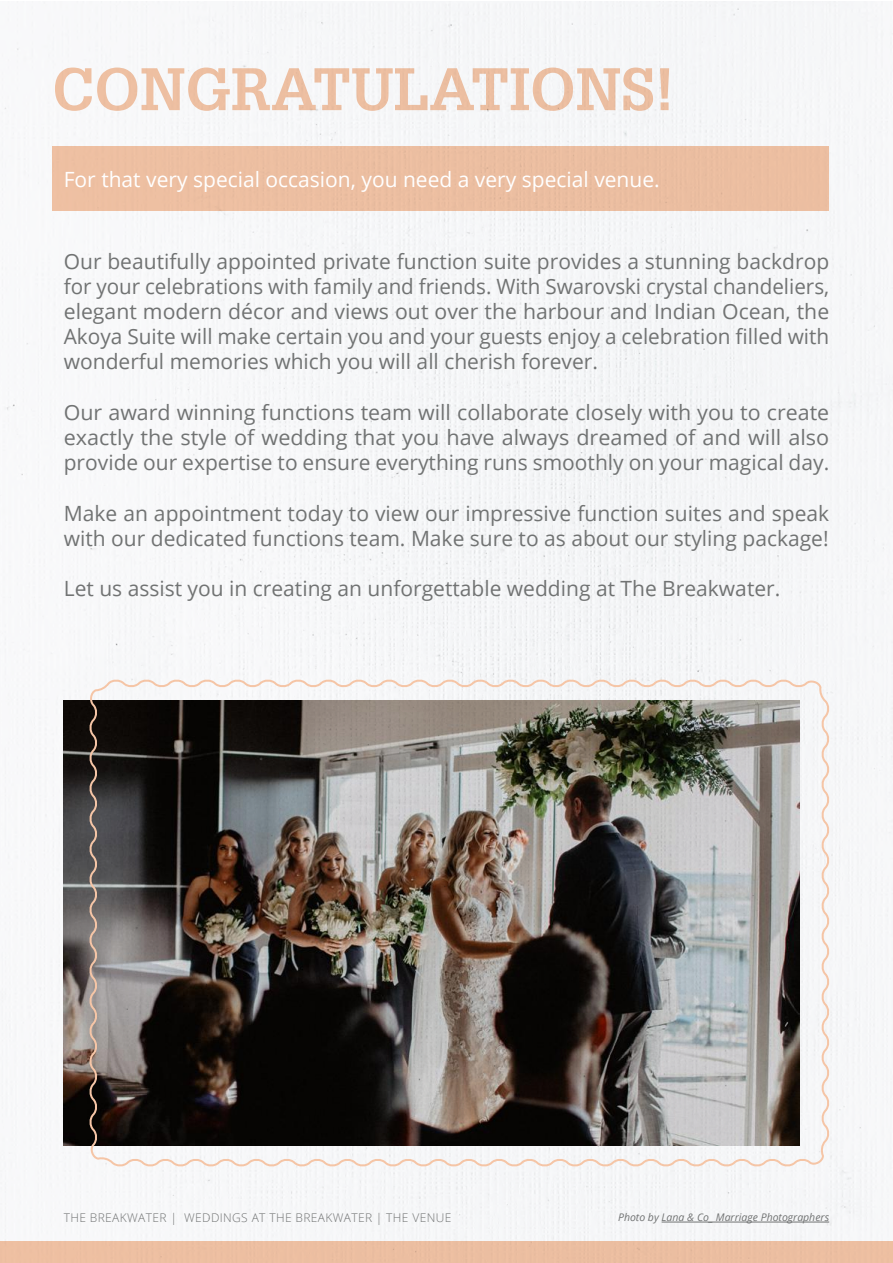
<style>
.page{position:relative;width:893px;height:1263px;background:#fff}
.page>*{position:absolute;margin:0;border:0;box-sizing:border-box;transform-origin:0 0}
.t1{font:700 58.5px "Glypha 65";color:#f5c5a6}
.t2{font:21px/25.2px "Open Sans";color:#717373;text-align:justify}
.t3{font:21px "Open Sans";color:#fff}
.t4{font:300 12px "Open Sans";letter-spacing:.03em;color:#717373}
.t5{font:italic 10.5px "Open Sans";color:#717373}
</style>
<div class="page">
<div style="left:0;top:1px;width:893px;height:1241px;background:#f6f7f8"></div>
<div style="left:52px;top:147px;width:777px;height:64px;background:#ecbea1"></div>
<img style="left:64px;top:701px;width:23px;height:444px">
<img style="left:87px;top:677px;width:745px;height:492px">
<div style="left:0;top:1242px;width:893px;height:21px;background:#ecbea1"></div>
<hr style="left:662px;top:1222px;width:167px;height:1px;background:#717373">
<h1 class="t1" style="left:52px;top:53px;width:623px">CONGRATULATIONS!</h1>
<p class="t3" style="left:64px;top:165px;width:597px">For that very special occasion, you need a very special venue.</p>
<p class="t2" style="left:64px;top:248px;width:767px">Our beautifully appointed private function suite provides a stunning backdrop for your celebrations with family and friends. With Swarovski crystal chandeliers, elegant modern décor and views out over the harbour and Indian Ocean, the Akoya Suite will make certain you and your guests enjoy a celebration filled with wonderful memories which you will all cherish forever.</p>
<p class="t2" style="left:64px;top:399px;width:767px">Our award winning functions team will collaborate closely with you to create exactly the style of wedding that you have always dreamed of and will also provide our expertise to ensure everything runs smoothly on your magical day.</p>
<p class="t2" style="left:64px;top:500px;width:767px">Make an appointment today to view our impressive function suites and speak with our dedicated functions team. Make sure to as about our styling package!</p>
<p class="t2" style="left:64px;top:575px;width:718px">Let us assist you in creating an unforgettable wedding at The Breakwater.</p>
<p class="t4" style="left:64px;top:1210px;width:389px">THE BREAKWATER | WEDDINGS AT THE BREAKWATER | THE VENUE</p>
<p class="t5" style="left:618px;top:1210px;width:213px">Photo by Lana &amp; Co_ Marriage Photographers</p>
</div>
